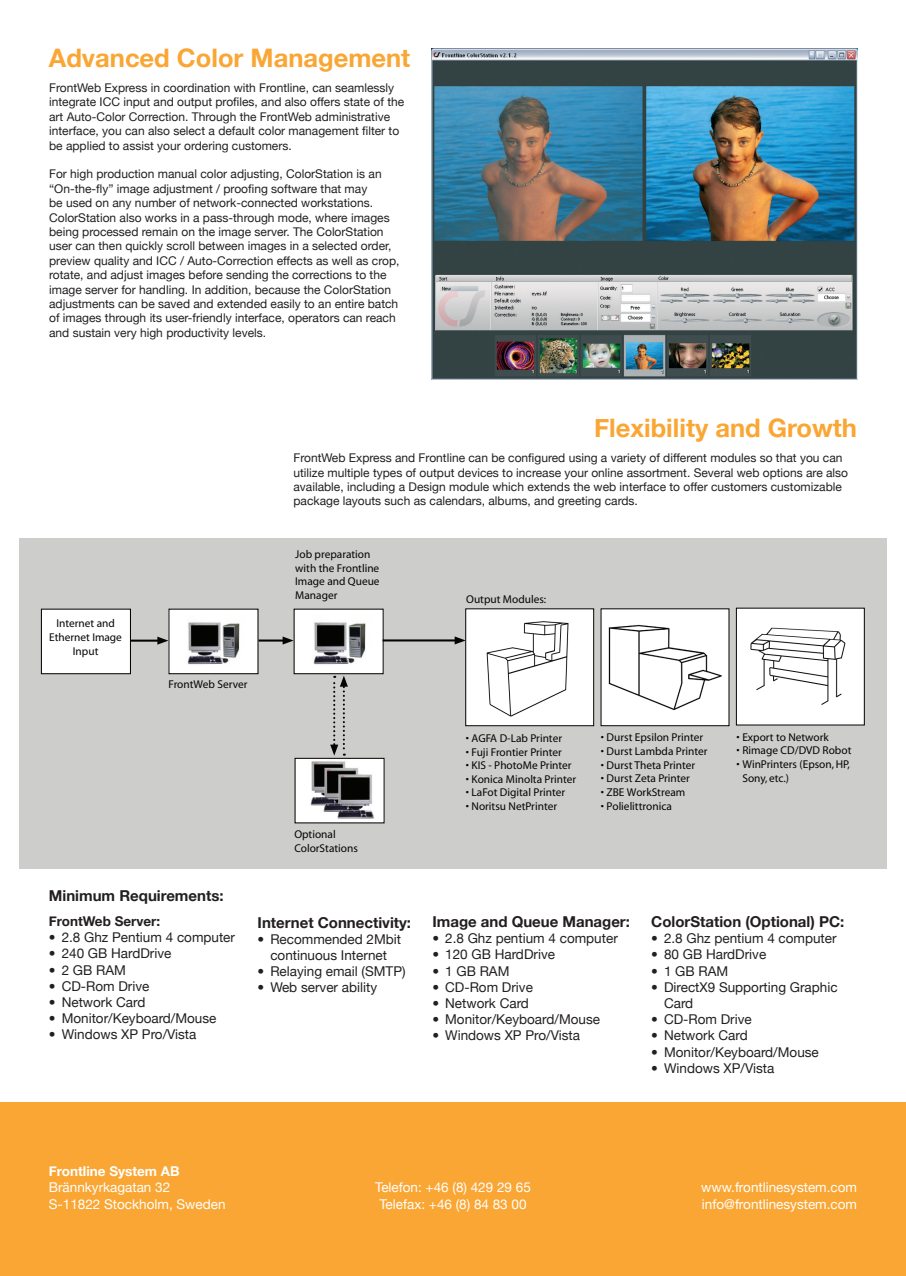
<style>
.page{position:relative;width:906px;height:1276px;background:#fff}
.page>*{position:absolute;margin:0;border:0;box-sizing:border-box;transform-origin:0 0}
.Yellow_Headline{font:700 25.5px "Helvetica Neue";color:#faa634}
.Standard_Headline{font:700 15px "Helvetica Neue";color:#231f20}
.Left_List{font:13.5px/16.2px "Helvetica Neue";color:#231f20}
.t1{font:13.5px "Helvetica Neue";color:#fff}
.t2{font:700 13.5px "Helvetica Neue";color:#fff}
.t3{font:700 13.5px "Helvetica Neue";color:#231f20}
.Small{font:12px/14.4px "Helvetica Neue";color:#231f20}
.t4{font:11.4px/13.6px "Myriad";color:#040503}
</style>
<div class="page">
<div style="left:0;top:1102px;width:906px;height:174px;background:#faa634"></div>
<div style="left:19px;top:538px;width:868px;height:330px;background:#cdcdcc"></div>
<div style="left:294px;top:609px;width:89px;height:64px;background:#fff"></div>
<div style="left:294px;top:608px;width:90px;height:66px;border:1px solid #040503"></div>
<img style="left:313px;top:622px;width:53px;height:43px">
<div style="left:295px;top:758px;width:89px;height:65px;background:#fff"></div>
<div style="left:294px;top:758px;width:90px;height:65px;border:1px solid #040503"></div>
<img style="left:310px;top:761px;width:64px;height:58px">
<div style="left:601px;top:609px;width:128px;height:116px;background:#fff"></div>
<img style="left:608px;top:624px;width:114px;height:86px">
<div style="left:466px;top:609px;width:127px;height:116px;background:#fff"></div>
<div style="left:465px;top:608px;width:129px;height:118px;border:1px solid #040503"></div>
<div style="left:736px;top:608px;width:128px;height:117px;background:#fff"></div>
<img style="left:750px;top:627px;width:96px;height:78px">
<div style="left:169px;top:609px;width:89px;height:64px;background:#fff"></div>
<img style="left:187px;top:622px;width:53px;height:43px">
<div style="left:41px;top:609px;width:89px;height:64px;background:#fff"></div>
<div style="left:41px;top:608px;width:90px;height:66px;border:1px solid #040503"></div>
<hr style="left:130px;top:639px;width:31px;height:2px;background:#040503">
<svg style="left:157px;top:636px;width:11px;height:8px"></svg>
<hr style="left:258px;top:639px;width:28px;height:2px;background:#040503">
<svg style="left:283px;top:636px;width:11px;height:8px"></svg>
<hr style="left:382px;top:639px;width:76px;height:2px;background:#040503">
<svg style="left:454px;top:636px;width:12px;height:8px"></svg>
<svg style="left:330px;top:675px;width:18px;height:80px"></svg>
<img style="left:486px;top:621px;width:83px;height:96px">
<img style="left:431px;top:49px;width:426px;height:330px">
<p class="Yellow_Headline" style="left:49px;top:42px;width:363px">Advanced Color Management</p>
<p class="Small" style="left:49px;top:80px;width:346px">FrontWeb Express in coordination with Frontline, can seamlessly</p>
<p class="Small" style="left:49px;top:95px;width:356px">integrate ICC input and output profiles, and also offers state of the</p>
<p class="Small" style="left:49px;top:109px;width:352px">art Auto-Color Correction. Through the FrontWeb administrative interface, you can also select a default color management filter to be applied to assist your ordering customers.</p>
<p class="Small" style="left:49px;top:167px;width:334px">For high production manual color adjusting, ColorStation is an</p>
<p class="Small" style="left:49px;top:181px;width:320px">“On-the-fly” image adjustment / proofing software that may</p>
<p class="Small" style="left:49px;top:196px;width:325px">be used on any number of network-connected workstations.</p>
<p class="Small" style="left:49px;top:210px;width:342px">ColorStation also works in a pass-through mode, where images</p>
<p class="Small" style="left:49px;top:224px;width:336px">being processed remain on the image server. The ColorStation</p>
<p class="Small" style="left:49px;top:239px;width:344px">user can then quickly scroll between images in a selected order,</p>
<p class="Small" style="left:49px;top:253px;width:352px">preview quality and ICC / Auto-Correction effects as well as crop,</p>
<p class="Small" style="left:49px;top:268px;width:339px">rotate, and adjust images before sending the corrections to the</p>
<p class="Small" style="left:49px;top:282px;width:343px">image server for handling. In addition, because the ColorStation</p>
<p class="Small" style="left:49px;top:296px;width:350px">adjustments can be saved and extended easily to an entire batch</p>
<p class="Small" style="left:49px;top:311px;width:348px">of images through its user-friendly interface, operators can reach</p>
<p class="Small" style="left:49px;top:325px;width:218px">and sustain very high productivity levels.</p>
<p class="Yellow_Headline" style="left:594px;top:412px;width:264px">Flexibility and Growth</p>
<p class="Small" style="left:293px;top:451px;width:556px">FrontWeb Express and Frontline can be configured using a variety of different modules so that you can utilize multiple types of output devices to increase your online assortment. Several web options are also available, including a Design module which extends the web interface to offer customers customizable package layouts such as calendars, albums, and greeting cards.</p>
<p class="t4" style="left:49px;top:617px;width:74px;text-align:center">Internet and<br>Ethernet Image<br>Input</p>
<p class="t4" style="left:168px;top:678px;width:80px">FrontWeb Server</p>
<p class="t4" style="left:295px;top:548px;width:86px">Job preparation with the Frontline<br>Image and Queue<br>Manager</p>
<p class="Standard_Headline" style="left:49px;top:887px;width:176px">Minimum Requirements:</p>
<p class="t3" style="left:49px;top:912px;width:113px">FrontWeb Server:</p>
<p class="Left_List" style="left:49px;top:929px;width:188px">• 2.8 Ghz Pentium 4 computer</p>
<p class="Left_List" style="left:49px;top:945px;width:124px">• 240 GB HardDrive</p>
<p class="Left_List" style="left:49px;top:961px;width:79px">• 2 GB RAM</p>
<p class="Left_List" style="left:49px;top:977px;width:102px">• CD-Rom Drive</p>
<p class="Left_List" style="left:49px;top:994px;width:98px">• Network Card</p>
<p class="Left_List" style="left:49px;top:1010px;width:169px">• Monitor/Keyboard/Mouse</p>
<p class="Left_List" style="left:49px;top:1026px;width:149px">• Windows XP Pro/Vista</p>
<p class="t4" style="left:294px;top:828px;width:65px">Optional<br>ColorStations</p>
<p class="Standard_Headline" style="left:257px;top:913px;width:155px">Internet Connectivity:</p>
<p class="Left_List" style="left:257px;top:930px;width:145px;text-align:center">• Recommended 2Mbit continuous Internet</p>
<p class="Left_List" style="left:257px;top:963px;width:150px">• Relaying email (SMTP)</p>
<p class="Left_List" style="left:257px;top:979px;width:121px">• Web server ability</p>
<p class="t4" style="left:466px;top:592px;width:82px">Output Modules:</p>
<p class="t4" style="left:466px;top:732px;width:98px">• AGFA D-Lab Printer</p>
<p class="t4" style="left:466px;top:745px;width:98px">• Fuji Frontier Printer</p>
<p class="t4" style="left:466px;top:759px;width:107px">• KIS - PhotoMe Printer</p>
<p class="t4" style="left:466px;top:772px;width:112px">• Konica Minolta Printer</p>
<p class="t4" style="left:466px;top:786px;width:101px">• LaFot Digital Printer</p>
<p class="t4" style="left:466px;top:800px;width:93px">• Noritsu NetPrinter</p>
<p class="t4" style="left:601px;top:731px;width:104px">• Durst Epsilon Printer</p>
<p class="t4" style="left:601px;top:745px;width:108px">• Durst Lambda Printer</p>
<p class="t4" style="left:601px;top:758px;width:96px">• Durst Theta Printer</p>
<p class="t4" style="left:601px;top:772px;width:91px">• Durst Zeta Printer</p>
<p class="t4" style="left:601px;top:786px;width:86px">• ZBE WorkStream</p>
<p class="t4" style="left:601px;top:799px;width:73px">• Polielittronica</p>
<p class="t4" style="left:736px;top:730px;width:94px">• Export to Network</p>
<p class="t4" style="left:736px;top:744px;width:116px">• Rimage CD/DVD Robot</p>
<p class="t4" style="left:742px;top:758px;width:109px;text-indent:-6px">• WinPrinters (Epson, HP,<br>Sony, etc.)</p>
<p class="Standard_Headline" style="left:432px;top:912px;width:199px">Image and Queue Manager:</p>
<p class="Left_List" style="left:432px;top:930px;width:187px">• 2.8 Ghz pentium 4 computer</p>
<p class="Left_List" style="left:432px;top:946px;width:124px">• 120 GB HardDrive</p>
<p class="Left_List" style="left:432px;top:962px;width:79px">• 1 GB RAM</p>
<p class="Left_List" style="left:432px;top:978px;width:102px">• CD-Rom Drive</p>
<p class="Left_List" style="left:432px;top:995px;width:98px">• Network Card</p>
<p class="Left_List" style="left:432px;top:1011px;width:169px">• Monitor/Keyboard/Mouse</p>
<p class="Left_List" style="left:432px;top:1027px;width:149px">• Windows XP Pro/Vista</p>
<p class="Standard_Headline" style="left:651px;top:912px;width:195px">ColorStation (Optional) PC:</p>
<p class="Left_List" style="left:651px;top:930px;width:187px">• 2.8 Ghz pentium 4 computer</p>
<p class="Left_List" style="left:651px;top:946px;width:117px">• 80 GB HardDrive</p>
<p class="Left_List" style="left:651px;top:962px;width:79px">• 1 GB RAM</p>
<p class="Left_List" style="left:664px;top:978px;width:175px;text-indent:-13px">• DirectX9 Supporting Graphic<br>Card</p>
<p class="Left_List" style="left:651px;top:1011px;width:102px">• CD-Rom Drive</p>
<p class="Left_List" style="left:651px;top:1027px;width:98px">• Network Card</p>
<p class="Left_List" style="left:651px;top:1043px;width:169px">• Monitor/Keyboard/Mouse</p>
<p class="Left_List" style="left:651px;top:1059px;width:124px">• Windows XP/Vista</p>
<p class="t2" style="left:49px;top:1163px;width:132px">Frontline System AB</p>
<p class="t1" style="left:49px;top:1179px;width:123px">Brännkyrkagatan 32</p>
<p class="t1" style="left:49px;top:1195px;width:178px">S-11822 Stockholm, Sweden</p>
<p class="t1" style="left:375px;top:1179px;width:157px">Telefon: +46 (8) 429 29 65</p>
<p class="t1" style="left:379px;top:1195px;width:149px">Telefax: +46 (8) 84 83 00</p>
<p class="t1" style="left:701px;top:1179px;width:157px">www.frontlinesystem.com</p>
<p class="t1" style="left:702px;top:1195px;width:157px">info@frontlinesystem.com</p>
</div>
